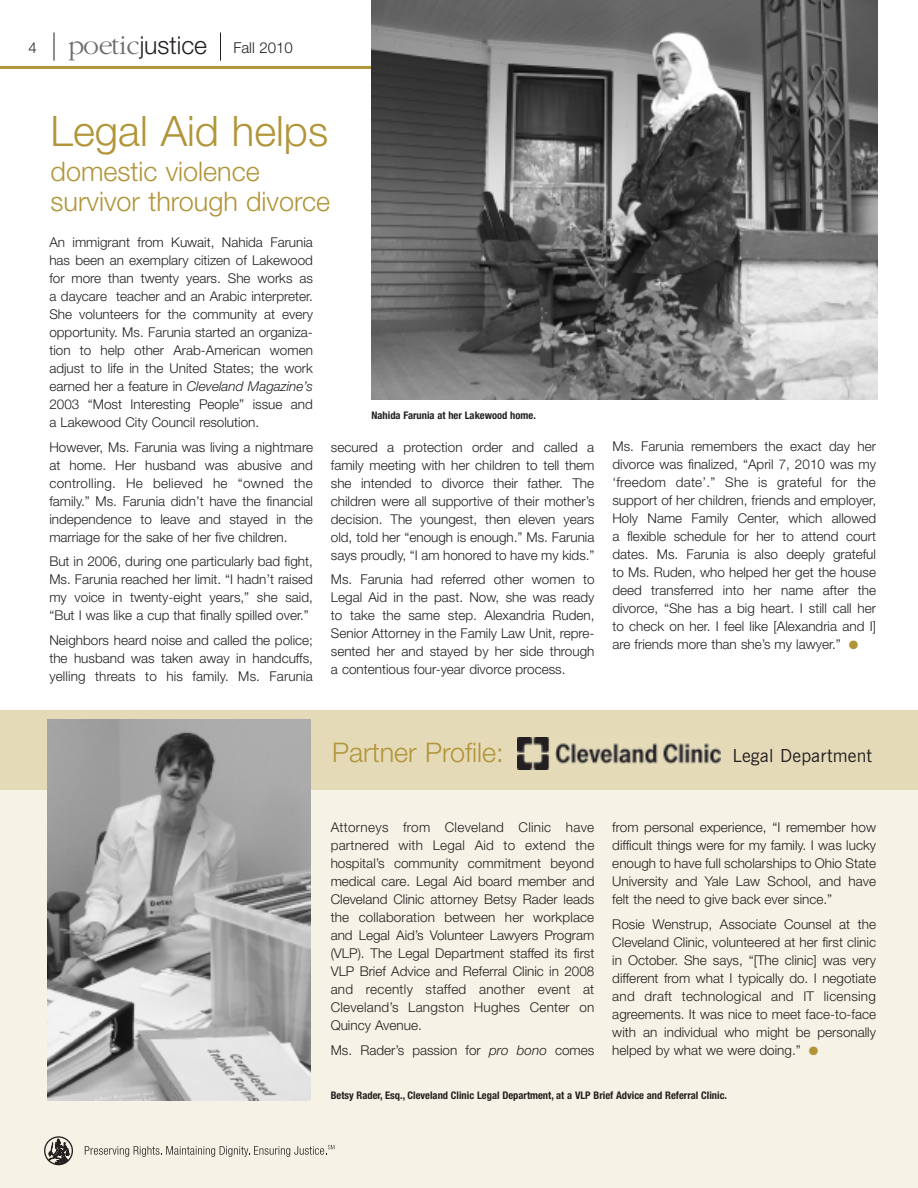
<style>
.page{position:relative;width:918px;height:1188px;background:#fff}
.page>*{position:absolute;margin:0;border:0;box-sizing:border-box;transform-origin:0 0}
.t1{font:300 42px "Helvetica Neue LT";color:#b19539}
.t2{font:300 27px/30px "Helvetica Neue LT";color:#b19539}
.t3{font:18px "News Gothic BT";letter-spacing:.01em;color:#231f20}
.t4{font:300 15px "Helvetica Neue LT";color:#231f20}
.t5{font:300 13.5px/18px "Helvetica Neue LT";color:#231f20;text-align:justify}
.t6{font:700 condensed 10.5px "Helvetica Neue LT";color:#231f20}
.s1{font-family:"Garamond";font-size:28.2px;color:#6c6d70}
.s2{font-size:24.75px}
.s3{font-style:italic}
.s4{color:#b19539}
</style>
<div class="page">
<div style="left:0;top:710px;width:918px;height:478px;background:#f6f2e5"></div>
<div style="left:0;top:710px;width:918px;height:80px;background:#e5dab7"></div>
<hr style="left:0;top:66px;width:857px;height:3px;background:#b19539">
<svg style="left:54px;top:32px;width:1px;height:29px"></svg>
<svg style="left:220px;top:32px;width:1px;height:29px"></svg>
<svg style="left:85px;top:1145px;width:249px;height:12px"></svg>
<div style="left:44px;top:1136px;width:29px;height:29px;border:1px solid #231f20;border-radius:50%"></div>
<svg style="left:45px;top:1139px;width:24px;height:26px"></svg>
<img style="left:48px;top:719px;width:262px;height:381px">
<img style="left:518px;top:738px;width:202px;height:31px">
<img style="left:371px;top:0;width:507px;height:400px">
<p class="t4" style="left:28px;top:42px;width:266px">4 <span class="s1">poetic</span><span class="s2">justice</span> Fall 2010</p>
<h1 class="t1" style="left:51px;top:116px;width:279px">Legal Aid helps</h1>
<h2 class="t2" style="left:51px;top:159px;width:281px">domestic violence survivor through divorce</h2>
<p class="t5" style="left:49px;top:235px;width:265px">An immigrant from Kuwait, Nahida Farunia has been an exemplary citizen of Lakewood for more than twenty years. She works as a daycare teacher and an Arabic interpreter.<br>She volunteers for the community at every opportunity. Ms. Farunia started an organiza&shy;tion to help other Arab-American women adjust to life in the United States; the work earned her a feature in <span class="s3">Cleveland Magazine’s </span>2003 “Most Interesting People” issue and a Lakewood City Council resolution.</p>
<p class="t5" style="left:49px;top:439px;width:265px">However, Ms. Farunia was living a nightmare at home. Her husband was abusive and controlling. He believed he “owned the family.” Ms. Farunia didn’t have the financial independence to leave and stayed in the marriage for the sake of her five children.</p>
<p class="t5" style="left:49px;top:554px;width:265px">But in 2006, during one particularly bad fight, Ms. Farunia reached her limit. “I hadn’t raised my voice in twenty-eight years,” she said, “But I was like a cup that finally spilled over.”</p>
<p class="t5" style="left:49px;top:632px;width:265px">Neighbors heard noise and called the police; the husband was taken away in handcuffs, yelling threats to his family. Ms. Farunia</p>
<p class="t6" style="left:372px;top:411px;width:166px">Nahida Farunia at her Lakewood home.</p>
<p class="t5" style="left:331px;top:439px;width:265px">secured a protection order and called a family meeting with her children to tell them she intended to divorce their father. The children were all supportive of their mother’s decision. The youngest, then eleven years old, told her “enough is enough.” Ms. Farunia says proudly, “I am honored to have my kids.”</p>
<p class="t5" style="left:331px;top:572px;width:265px">Ms. Farunia had referred other women to Legal Aid in the past. Now, she was ready to take the same step. Alexandria Ruden, Senior Attorney in the Family Law Unit, repre&shy;sented her and stayed by her side through a contentious four-year divorce process.</p>
<p class="t5" style="left:612px;top:439px;width:265px">Ms. Farunia remembers the exact day her divorce was finalized, “April 7, 2010 was my ‘freedom date’.” She is grateful for the support of her children, friends and employer, Holy Name Family Center, which allowed a flexible schedule for her to attend court dates. Ms. Farunia is also deeply grateful to Ms. Ruden, who helped her get the house deed transferred into her name after the divorce, “She has a big heart. I still call her to check on her. I feel like [Alexandria and I] are friends more than she’s my lawyer.” <span class="s4">●</span></p>
<h2 class="t2" style="left:332px;top:740px;width:173px">Partner Profile:</h2>
<h3 class="t3" style="left:732px;top:749px;width:141px">Legal Department</h3>
<p class="t5" style="left:331px;top:820px;width:265px">Attorneys from Cleveland Clinic have partnered with Legal Aid to extend the hospital’s community commitment beyond medical care. Legal Aid board member and Cleveland Clinic attorney Betsy Rader leads the collaboration between her workplace and Legal Aid’s Volunteer Lawyers Program (VLP). The Legal Department staffed its first VLP Brief Advice and Referral Clinic in 2008 and recently staffed another event at Cleveland’s Langston Hughes Center on Quincy Avenue.</p>
<p class="t5" style="left:331px;top:1042px;width:265px">Ms. Rader’s passion for <span class="s3">pro bono</span> comes</p>
<p class="t5" style="left:612px;top:820px;width:265px">from personal experience, “I remember how difficult things were for my family. I was lucky enough to have full scholarships to Ohio State University and Yale Law School, and have felt the need to give back ever since.”</p>
<p class="t5" style="left:612px;top:916px;width:265px">Rosie Wenstrup, Associate Counsel at the Cleveland Clinic, volunteered at her first clinic in October. She says, “[The clinic] was very different from what I typically do. I negotiate and draft technological and IT licensing agreements. It was nice to meet face-to-face with an individual who might be personally helped by what we were doing.” <span class="s4">●</span></p>
<p class="t6" style="left:331px;top:1091px;width:398px">Betsy Rader, Esq., Cleveland Clinic Legal Department, at a VLP Brief Advice and Referral Clinic.</p>
</div>
